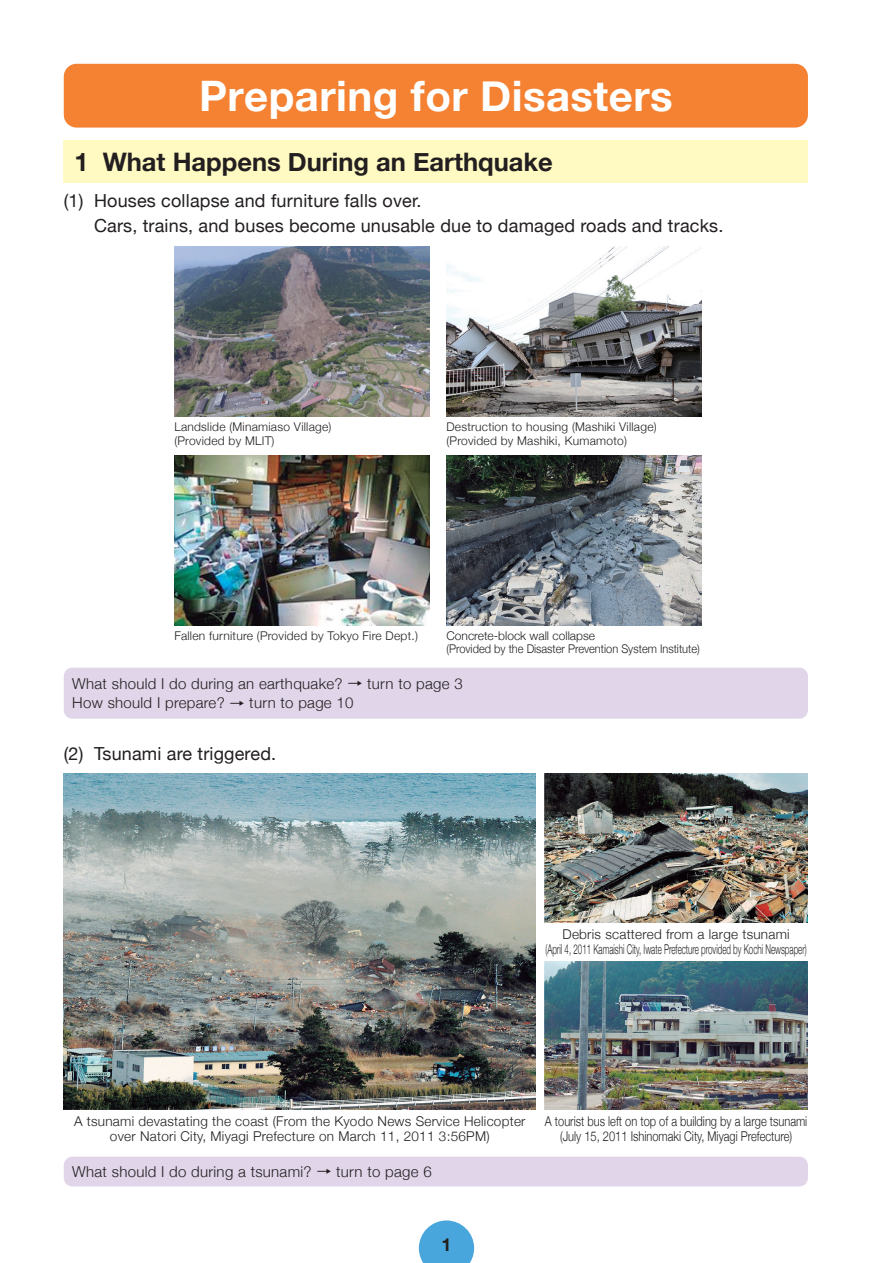
<style>
.page{position:relative;width:893px;height:1263px;background:#fff}
.page>*{position:absolute;margin:0;border:0;box-sizing:border-box;transform-origin:0 0}
.t1{font:700 42px "Helvetica Neue";letter-spacing:.01em;color:#fff}
.見出し{font:700 25.5px "Helvetica Neue";color:#231f20}
.小見出し{font:18px/25.5px "Helvetica Neue";letter-spacing:.01em;color:#231f20}
.t2{font:700 18px "Helvetica Neue LT Pro";color:#231f20}
.どうすればいい{font:300 15px "Helvetica Neue";letter-spacing:.02em;color:#231f20}
.キャプション{font:300 13.5px/15px "Helvetica Neue";letter-spacing:.02em;color:#231f20;text-align:center}
.キャプション-2{font:300 13.5px "Helvetica Neue";color:#231f20;scale:.82 1}
.キャプション-3{font:300 13.5px "Helvetica Neue";color:#231f20;scale:.59 1}
.キャプション-4{font:300 12px "Helvetica Neue";letter-spacing:.02em;color:#231f20}
.キャプション-5{font:300 12px "Helvetica Neue";color:#231f20;scale:.92 1}
.キャプション-6{font:300 12px "Helvetica Neue";color:#231f20}
.s1{font-family:"Shin Go Pro"}
</style>
<div class="page">
<img style="left:174px;top:247px;width:255px;height:170px">
<img style="left:174px;top:455px;width:255px;height:170px">
<img style="left:446px;top:247px;width:256px;height:170px">
<img style="left:446px;top:455px;width:256px;height:170px">
<div style="left:64px;top:668px;width:744px;height:51px;background:#e0d5e9;border-radius:9px"></div>
<div style="left:64px;top:1157px;width:744px;height:29px;background:#e0d5e9;border-radius:9px"></div>
<img style="left:64px;top:774px;width:472px;height:336px">
<img style="left:544px;top:774px;width:264px;height:149px">
<img style="left:544px;top:961px;width:264px;height:149px">
<div style="left:64px;top:64px;width:744px;height:64px;background:#f48232;border-radius:13px"></div>
<div style="left:64px;top:140px;width:744px;height:43px;background:#fffac1"></div>
<svg style="left:419px;top:1220px;width:55px;height:43px;background:#66b4e1"></svg>
<p class="t1" style="left:199px;top:63px;width:475px">Preparing for Disasters</p>
<p class="見出し" style="left:74px;top:142px;width:480px">1 What Happens During an Earthquake</p>
<p class="小見出し" style="left:94px;top:189px;width:631px;text-indent:-30px">(1) Houses collapse and furniture falls over.<br>Cars, trains, and buses become unusable due to damaged roads and tracks.</p>
<p class="キャプション-4" style="left:174px;top:417px;width:159px">Landslide (Minamiaso Village)</p>
<p class="キャプション-4" style="left:174px;top:431px;width:102px">(Provided by MLIT)</p>
<p class="キャプション-4" style="left:446px;top:417px;width:212px">Destruction to housing (Mashiki Village)</p>
<p class="キャプション-4" style="left:446px;top:431px;width:182px">(Provided by Mashiki, Kumamoto)</p>
<p class="キャプション-4" style="left:174px;top:626px;width:245px">Fallen furniture (Provided by Tokyo Fire Dept.)</p>
<p class="キャプション-6" style="left:446px;top:626px;width:150px">Concrete-block wall collapse</p>
<p class="キャプション-5" style="left:446px;top:639px;width:277px">(Provided by the Disaster Prevention System Institute)</p>
<p class="どうすればいい" style="left:72px;top:671px;width:392px">What should I do during an earthquake? <span class="s1">→</span> turn to page 3</p>
<p class="どうすればいい" style="left:72px;top:691px;width:283px">How should I prepare? <span class="s1">→</span> turn to page 10</p>
<p class="小見出し" style="left:64px;top:741px;width:214px">(2) Tsunami are triggered.</p>
<p class="キャプション" style="left:562px;top:925px;width:229px">Debris scattered from a large tsunami</p>
<p class="キャプション-3" style="left:545px;top:938px;width:444px">(April 4, 2011 Kamaishi City, Iwate Prefecture provided by Kochi Newspaper)</p>
<p class="キャプション" style="left:74px;top:1112px;width:453px">A tsunami devastating the coast (From the Kyodo News Service Helicopter over Natori City, Miyagi Prefecture on March 11, 2011 3:56PM)</p>
<p class="どうすればいい" style="left:72px;top:1159px;width:361px">What should I do during a tsunami? <span class="s1">→</span> turn to page 6</p>
<p class="キャプション-2" style="left:545px;top:1110px;width:322px">A tourist bus left on top of a building by a large tsunami</p>
<p class="キャプション-2" style="left:560px;top:1125px;width:284px">(July 15, 2011 Ishinomaki City, Miyagi Prefecture)</p>
<h3 class="t2" style="left:441px;top:1233px;width:12px">1</h3>
</div>
